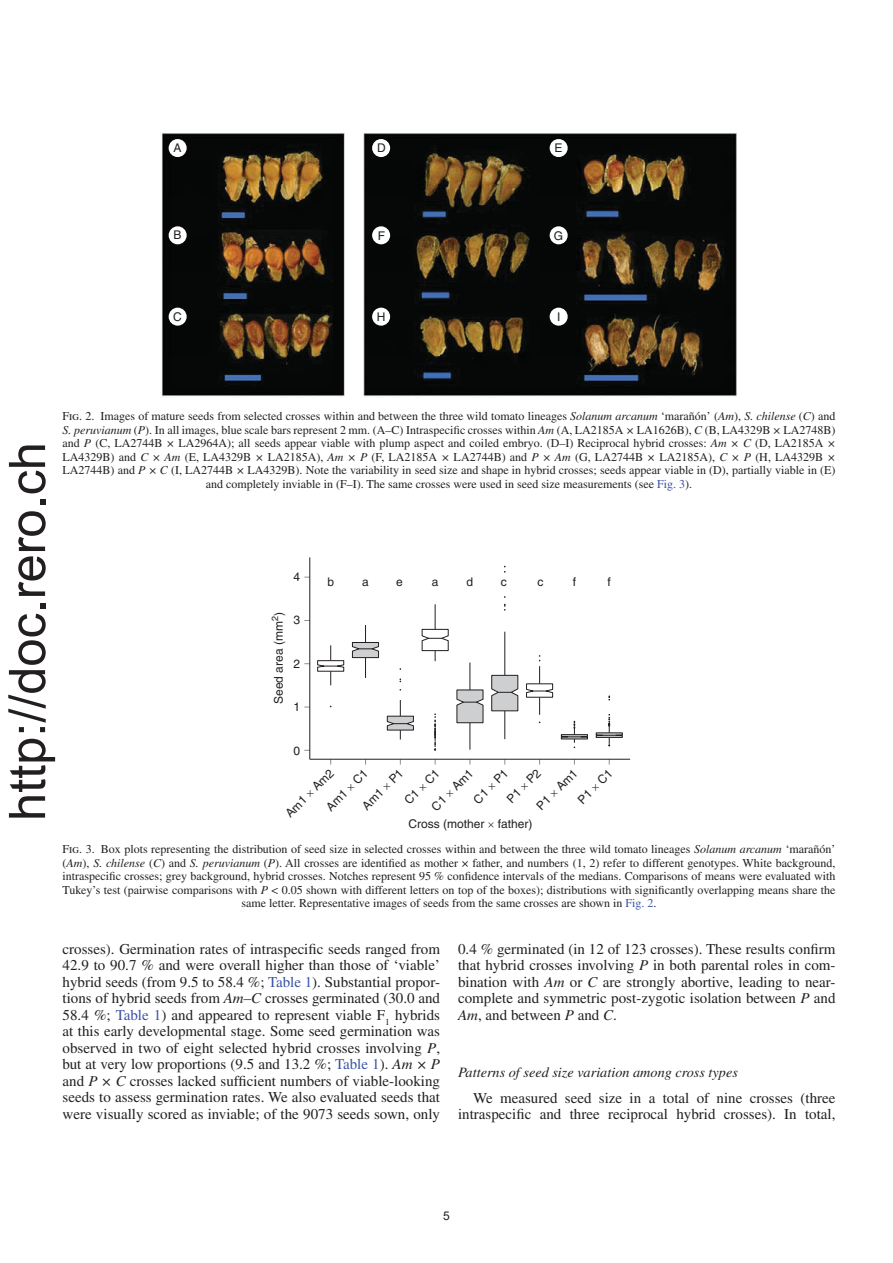
<style>
.page{position:relative;width:893px;height:1263px;background:#fff}
.page>*{position:absolute;margin:0;border:0;box-sizing:border-box;transform-origin:0 0}
.t1{font:50.55px "Arial";color:#231f20}
.t2{font:15px/16.5px "Times LT Std";color:#231f20;text-align:justify}
.t3{font:italic 14.25px "Times LT Std";color:#231f20}
.t4{font:12px/13.5px "Times LT Std";color:#231f20;text-align:center}
.t5{font:12px/24px "Helvetica";color:#231f20}
.t6{font:12px "Arial";color:#231f20}
.s1{font-style:italic}
.s2{color:#3a53a4}
</style>
<div class="page">
<img style="left:161px;top:133px;width:576px;height:264px">
<div style="left:169px;top:139px;width:18px;height:18px;background:#fff;border-radius:50%"></div>
<div style="left:169px;top:226px;width:18px;height:18px;background:#fff;border-radius:50%"></div>
<div style="left:169px;top:308px;width:18px;height:18px;background:#fff;border-radius:50%"></div>
<div style="left:372px;top:139px;width:18px;height:18px;background:#fff;border-radius:50%"></div>
<div style="left:372px;top:226px;width:18px;height:18px;background:#fff;border-radius:50%"></div>
<div style="left:372px;top:308px;width:18px;height:18px;background:#fff;border-radius:50%"></div>
<div style="left:549px;top:139px;width:18px;height:18px;background:#fff;border-radius:50%"></div>
<div style="left:549px;top:226px;width:18px;height:18px;background:#fff;border-radius:50%"></div>
<div style="left:549px;top:308px;width:18px;height:18px;background:#fff;border-radius:50%"></div>
<svg style="left:317px;top:645px;width:27px;height:40px"></svg>
<svg style="left:351px;top:625px;width:28px;height:53px"></svg>
<svg style="left:386px;top:700px;width:28px;height:40px"></svg>
<svg style="left:434px;top:713px;width:2px;height:38px"></svg>
<svg style="left:421px;top:604px;width:28px;height:57px"></svg>
<svg style="left:456px;top:663px;width:28px;height:87px"></svg>
<hr style="left:504px;top:632px;width:1px;height:43px;background:#231f20">
<svg style="left:491px;top:675px;width:27px;height:64px"></svg>
<svg style="left:526px;top:655px;width:27px;height:60px"></svg>
<svg style="left:560px;top:721px;width:28px;height:27px"></svg>
<svg style="left:595px;top:714px;width:28px;height:32px"></svg>
<hr style="left:309px;top:557px;width:1px;height:202px;background:#231f20">
<hr style="left:310px;top:759px;width:320px;height:1px;background:#231f20">
<p class="t5" style="left:174px;top:137px;width:10px">A</p>
<p class="t5" style="left:377px;top:137px;width:10px">D</p>
<p class="t5" style="left:554px;top:137px;width:10px">E</p>
<p class="t5" style="left:174px;top:224px;width:10px">B</p>
<p class="t5" style="left:378px;top:225px;width:9px">F</p>
<p class="t5" style="left:554px;top:225px;width:11px">G</p>
<p class="t5" style="left:173px;top:306px;width:10px">C</p>
<p class="t5" style="left:377px;top:306px;width:10px">H</p>
<p class="t5" style="left:557px;top:306px;width:5px">I</p>
<p class="t4" style="left:63px;top:411px;width:774px">Fig. 2. Images of mature seeds from selected crosses within and between the three wild tomato lineages <span class="s1">Solanum arcanum</span> ‘marañón’ (<span class="s1">Am</span>), <span class="s1">S. chilense</span> (<span class="s1">C</span>) and <span class="s1">S. peruvianum</span> (<span class="s1">P</span>). In all images, blue scale bars represent 2 mm. (A–C) Intraspecific crosses within <span class="s1">Am</span> (A, LA2185A <span class="s1">×</span> LA1626B), <span class="s1">C</span> (B, LA4329B <span class="s1">×</span> LA2748B) and <span class="s1">P</span> (C, LA2744B <span class="s1">×</span> LA2964A); all seeds appear viable with plump aspect and coiled embryo. (D–I) Reciprocal hybrid crosses: <span class="s1">Am × C</span> (D, LA2185A <span class="s1">× </span>LA4329B) and <span class="s1">C × Am</span> (E, LA4329B <span class="s1">×</span> LA2185A), <span class="s1">Am × P</span> (F, LA2185A <span class="s1">×</span> LA2744B) and <span class="s1">P × Am</span> (G, LA2744B <span class="s1">×</span> LA2185A), <span class="s1">C × P</span> (H, LA4329B <span class="s1">× </span>LA2744B) and <span class="s1">P × C</span> (I, LA2744B <span class="s1">×</span> LA4329B). Note the variability in seed size and shape in hybrid crosses; seeds appear viable in (D), partially viable in (E) and completely inviable in (F–I). The same crosses were used in seed size measurements (see <span class="s2">Fig. 3</span>).</p>
<h1 class="t1" style="left:-1px;top:821px;width:380px;rotate:-90deg">http://doc.rero.ch</h1>
<p class="t5" style="left:293px;top:565px;width:8px">4</p>
<p class="t5" style="left:293px;top:609px;width:8px">3</p>
<p class="t5" style="left:396px;top:571px;width:8px">e</p>
<p class="t5" style="left:466px;top:571px;width:8px">d</p>
<p class="t5" style="left:501px;top:571px;width:7px">c</p>
<p class="t5" style="left:537px;top:571px;width:7px">c</p>
<p class="t5" style="left:572px;top:571px;width:5px">f</p>
<p class="t5" style="left:607px;top:571px;width:5px">f</p>
<p class="t5" style="left:327px;top:571px;width:8px">b</p>
<p class="t5" style="left:362px;top:571px;width:8px">a</p>
<p class="t5" style="left:432px;top:571px;width:8px">a</p>
<p class="t5" style="left:268px;top:704px;width:93px;rotate:-90deg">Seed area (mm<sup>2</sup>)</p>
<p class="t5" style="left:293px;top:652px;width:8px">2</p>
<p class="t5" style="left:293px;top:696px;width:8px">1</p>
<p class="t5" style="left:293px;top:739px;width:8px">0</p>
<p class="t5" style="left:303px;top:784px;width:55px;text-indent:-33px;rotate:-45deg">Am1 Am2<br>Am1 C1</p>
<p class="t5" style="left:450px;top:776px;width:45px;line-height:24.6px;text-indent:-35px;rotate:-45deg">C1 Am1<br>C1 P1</p>
<p class="t5" style="left:511px;top:782px;width:54px;line-height:26px;text-indent:-16px;rotate:-45deg">P1 P2<br>P1 Am1</p>
<p class="t5" style="left:572px;top:794px;width:45px;rotate:-45deg">P1 C1</p>
<p class="t4" style="left:63px;top:844px;width:774px">Fig. 3. Box plots representing the distribution of seed size in selected crosses within and between the three wild tomato lineages <span class="s1">Solanum arcanum</span> ‘marañón’ (<span class="s1">Am</span>), <span class="s1">S. chilense</span> (<span class="s1">C</span>) and <span class="s1">S. peruvianum</span> (<span class="s1">P</span>). All crosses are identified as mother × father, and numbers (1, 2) refer to different genotypes. White background, intraspecific crosses; grey background, hybrid crosses. Notches represent 95 % confidence intervals of the medians. Comparisons of means were evaluated with Tukey’s test (pairwise comparisons with <span class="s1">P</span> &lt; 0.05 shown with different letters on top of the boxes); distributions with significantly overlapping means share the same letter. Representative images of seeds from the same crosses are shown in <span class="s2">Fig. 2</span>.</p>
<p class="t5" style="left:380px;top:776px;width:45px;line-height:25.5px;text-indent:-34px;rotate:-45deg">Am1 P1<br>C1 C1</p>
<p class="t5" style="left:408px;top:812px;width:125px">Cross (mother father)</p>
<p class="t2" style="left:63px;top:942px;width:379px">crosses). Germination rates of intraspecific seeds ranged from 42.9 to 90.7 % and were overall higher than those of ‘viable’ hybrid seeds (from 9.5 to 58.4 %; <span class="s2">Table 1</span>). Substantial propor&shy;tions of hybrid seeds from <span class="s1">Am–C</span> crosses germinated (30.0 and 58.4 %; <span class="s2">Table 1</span>) and appeared to represent viable F<sub>1</sub> hybrids at this early developmental stage. Some seed germination was observed in two of eight selected hybrid crosses involving <span class="s1">P</span>, but at very low proportions (9.5 and 13.2 %; <span class="s2">Table 1</span>). <span class="s1">Am × P </span>and <span class="s1">P × C</span> crosses lacked sufficient numbers of viable-looking seeds to assess germination rates. We also evaluated seeds that were visually scored as inviable; of the 9073 seeds sown, only</p>
<p class="t2" style="left:458px;top:942px;width:379px">0.4 % germinated (in 12 of 123 crosses). These results confirm that hybrid crosses involving <span class="s1">P</span> in both parental roles in com&shy;bination with <span class="s1">Am</span> or <span class="s1">C</span> are strongly abortive, leading to near&shy;complete and symmetric post-zygotic isolation between <span class="s1">P</span> and <span class="s1">Am</span>, and between <span class="s1">P</span> and <span class="s1">C</span>.</p>
<p class="t3" style="left:458px;top:1067px;width:281px">Patterns of seed size variation among cross types</p>
<p class="t2" style="left:458px;top:1091px;width:379px;text-align:right">We measured seed size in a total of nine crosses (three intraspecific and three reciprocal hybrid crosses). In total,</p>
<p class="t6" style="left:443px;top:1209px;width:8px">5</p>
</div>
